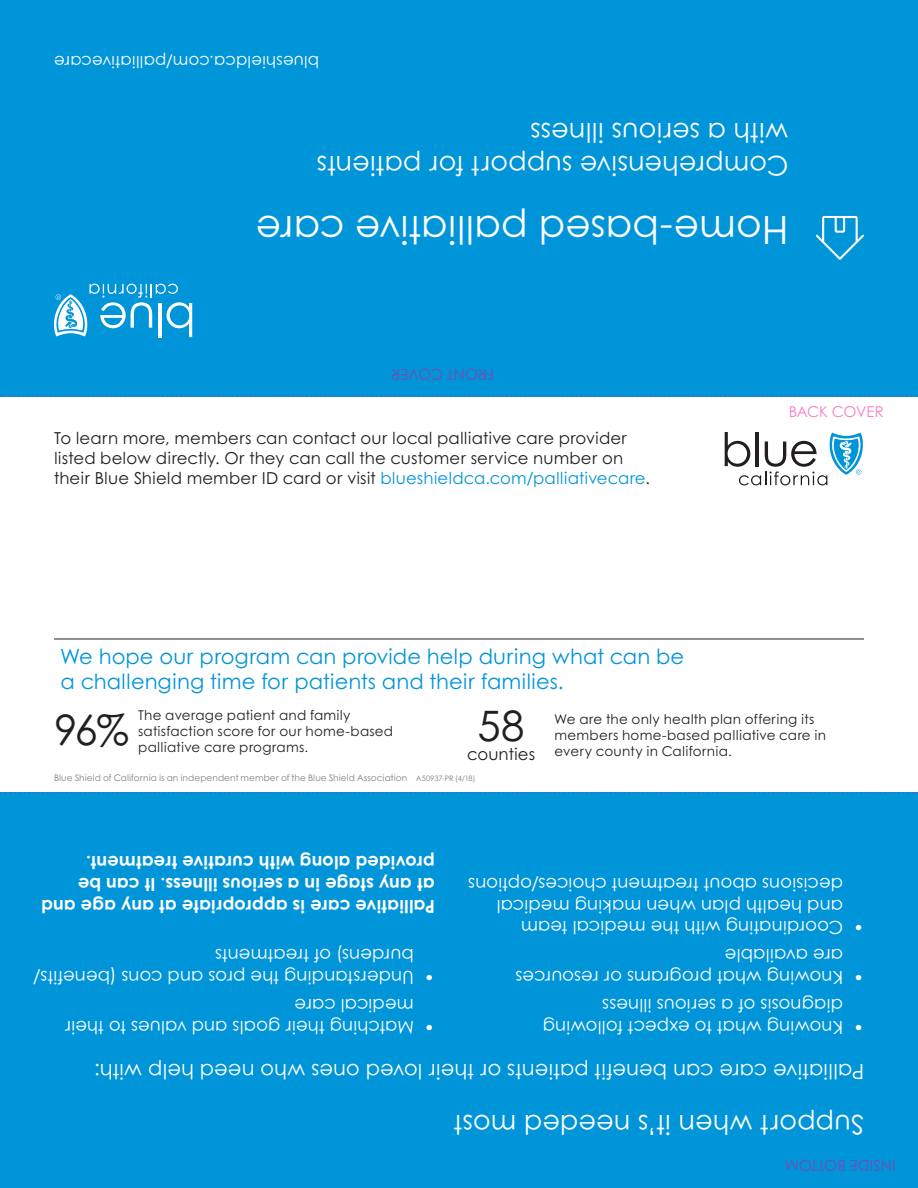
<style>
.page{position:relative;width:918px;height:1188px;background:#fff}
.page>*{position:absolute;margin:0;border:0;box-sizing:border-box;transform-origin:0 0}
.t1{font:42px "Century Gothic B";color:#231f20}
.t2{font:39px "Century Gothic B";letter-spacing:-.005em;color:#fff}
.t3{font:27px/33px "Century Gothic B";color:#fff}
.t4{font:21px/25.2px "Century Gothic B";letter-spacing:.005em;color:#0095d9}
.t5{font:21px "Century Gothic B";color:#fff}
.t6{font:18px/21.6px "Century Gothic B";letter-spacing:.005em;color:#fff}
.t7{font:700 18px/21.6px "Century Gothic B";letter-spacing:.01em;color:#fff}
.t8{font:16.5px/19.8px "Century Gothic B";letter-spacing:.005em;color:#231f20}
.t9{font:16.5px "Century Gothic B";letter-spacing:.005em;color:#fff}
.t10{font:15px "Century Gothic B";letter-spacing:.01em;color:#ed028c}
.t11{font:13.5px/16.2px "Century Gothic B";letter-spacing:.015em;color:#231f20}
.t12{font:9px "Century Gothic B";letter-spacing:.005em;color:#7e8083}
.s1{color:#0095d9}
.s2{font-size:7.5px}
</style>
<div class="page">
<div style="left:0;top:0;width:918px;height:397px;background:#0095d9"></div>
<div style="left:0;top:793px;width:918px;height:395px;background:#0095d9"></div>
<svg style="left:54px;top:284px;width:138px;height:53px"></svg>
<svg style="left:816px;top:216px;width:48px;height:44px"></svg>
<hr style="left:54px;top:639px;width:810px;height:1px;background:#231f20">
<svg style="left:725px;top:432px;width:138px;height:53px"></svg>
<svg style="left:0;top:395px;width:918px;height:2px"></svg>
<svg style="left:0;top:792px;width:918px;height:1px"></svg>
<p class="t9" style="left:319px;top:72px;width:267px;rotate:-180deg">blueshieldca.com/palliativecare</p>
<p class="t3" style="left:788px;top:183px;width:473px;rotate:-180deg">Comprehensive support for patients with a serious illness</p>
<p class="t2" style="left:788px;top:254px;width:534px;rotate:-180deg">Home-based palliative care</p>
<p class="t10" style="left:494px;top:384px;width:104px;rotate:-180deg">FRONT COVER</p>
<p class="t8" style="left:54px;top:428px;width:598px">To learn more, members can contact our local palliative care provider listed below directly. Or they can call the customer service number on their Blue Shield member ID card or visit <span class="s1">blueshieldca.com/palliativecare</span>.</p>
<p class="t4" style="left:60px;top:643px;width:625px">We hope our program can provide help during what can be a challenging time for patients and their families.</p>
<p class="t10" style="left:788px;top:403px;width:97px">BACK COVER</p>
<p class="t1" style="left:54px;top:704px;width:77px">96%</p>
<p class="t11" style="left:138px;top:707px;width:256px">The average patient and family satisfaction score for our home-based palliative care programs.</p>
<p class="t1" style="left:478px;top:700px;width:48px">58</p>
<p class="t8" style="left:467px;top:744px;width:69px">counties</p>
<p class="t12" style="left:54px;top:773px;width:423px">Blue Shield of California is an independent member of the Blue Shield Association <span class="s2">A50937-PR (4/18)</span></p>
<p class="t11" style="left:555px;top:711px;width:273px">We are the only health plan offering its members home-based palliative care in every county in California.</p>
<p class="t7" style="left:435px;top:917px;width:395px;rotate:-180deg">Palliative care is appropriate at any age and at any stage in a serious illness. It can be provided along with curative treatment.</p>
<p class="t6" style="left:843px;top:917px;width:376px;rotate:-180deg">and health plan when making medical decisions about treatment choices/options</p>
<p class="t6" style="left:843px;top:939px;width:324px;rotate:-180deg">Coordinating with the medical team</p>
<p class="t6" style="left:864px;top:939px;width:12px;rotate:-180deg">•</p>
<p class="t6" style="left:414px;top:967px;width:200px;rotate:-180deg">burdens) of treatments</p>
<p class="t6" style="left:843px;top:967px;width:120px;rotate:-180deg">are available</p>
<p class="t6" style="left:414px;top:989px;width:382px;rotate:-180deg">Understanding the pros and cons (benefits/</p>
<p class="t6" style="left:435px;top:989px;width:12px;rotate:-180deg">•</p>
<p class="t6" style="left:843px;top:989px;width:329px;rotate:-180deg">Knowing what programs or resources</p>
<p class="t6" style="left:864px;top:989px;width:12px;rotate:-180deg">•</p>
<p class="t6" style="left:414px;top:1017px;width:121px;rotate:-180deg">medical care</p>
<p class="t6" style="left:843px;top:1017px;width:242px;rotate:-180deg">diagnosis of a serious illness</p>
<p class="t6" style="left:414px;top:1039px;width:351px;rotate:-180deg">Matching their goals and values to their</p>
<p class="t6" style="left:435px;top:1039px;width:12px;rotate:-180deg">•</p>
<p class="t6" style="left:843px;top:1039px;width:302px;rotate:-180deg">Knowing what to expect following</p>
<p class="t6" style="left:864px;top:1039px;width:12px;rotate:-180deg">•</p>
<p class="t5" style="left:864px;top:1085px;width:771px;rotate:-180deg">Palliative care can benefit patients or their loved ones who need help with:</p>
<p class="t3" style="left:864px;top:1141px;width:412px;rotate:-180deg">Support when it’s needed most</p>
<p class="t10" style="left:896px;top:1174px;width:112px;rotate:-180deg">INSIDE BOTTOM</p>
</div>
